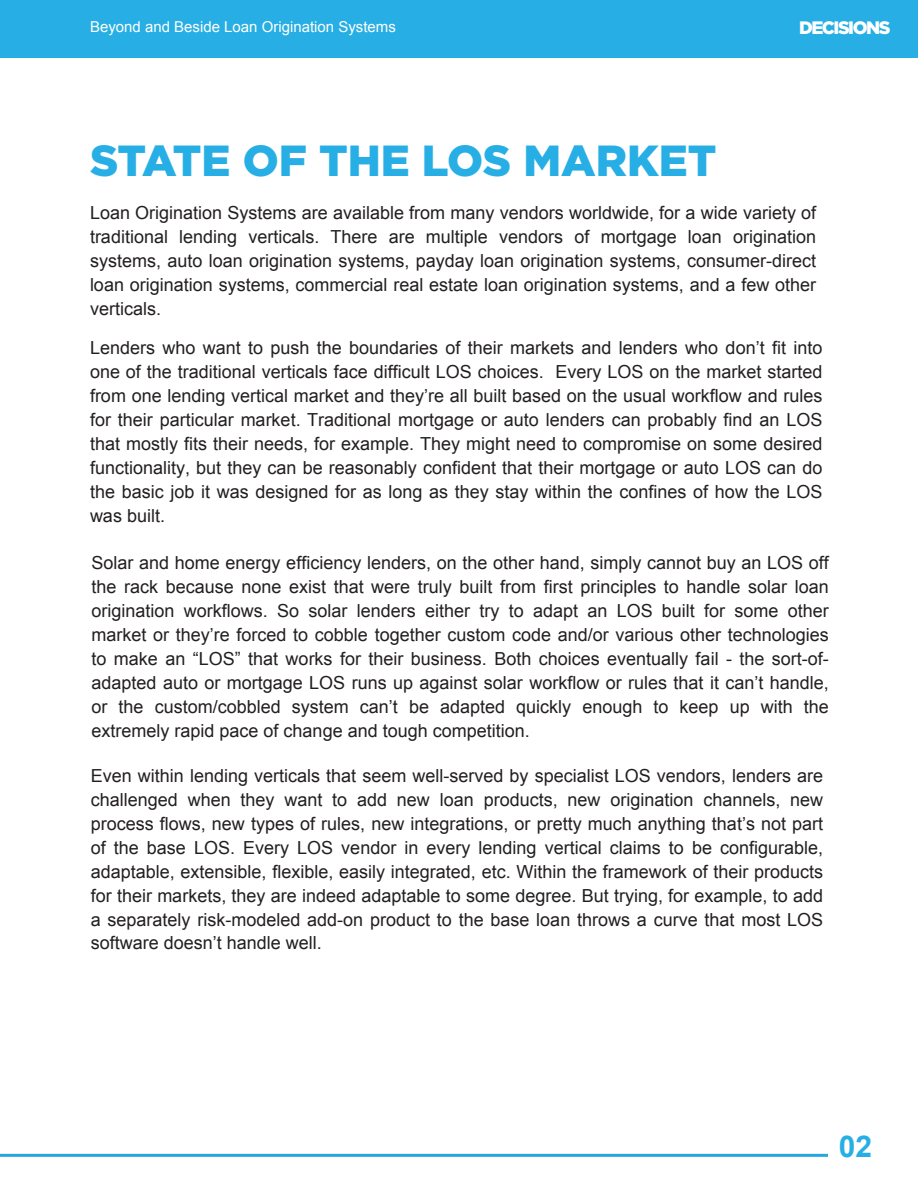
<style>
.page{position:relative;width:918px;height:1188px;background:#fff}
.page>*{position:absolute;margin:0;border:0;box-sizing:border-box;transform-origin:0 0}
.Logo{font:900 43.5px "Gotham";color:#27afe5}
.t1{font:700 30px "Arial";color:#27afe5}
.t2{font:18px/24px "Arial";color:#231f20;text-align:justify}
.Logo-2{font:900 18px "Gotham";letter-spacing:-.08em;color:#fff}
.t3{font:15px "Arial";color:#fff}
</style>
<div class="page">
<div style="left:0;top:0;width:918px;height:58px;background:#27afe5"></div>
<hr style="left:0;top:1154px;width:828px;height:3px;background:#23a7df">
<p class="t3" style="left:90px;top:17px;width:307px">Beyond and Beside Loan Origination Systems</p>
<p class="Logo-2" style="left:799px;top:18px;width:93px">DECISIONS</p>
<p class="Logo" style="left:90px;top:135px;width:628px">STATE OF THE LOS MARKET</p>
<p class="t2" style="left:90px;top:201px;width:728px">Loan Origination Systems are available from many vendors worldwide, for a wide variety of traditional lending verticals. There are multiple vendors of mortgage loan origination systems, auto loan origination systems, payday loan origination systems, consumer-direct loan origination systems, commercial real estate loan origination systems, and a few other verticals.</p>
<p class="t2" style="left:90px;top:336px;width:734px">Lenders who want to push the boundaries of their markets and lenders who don’t fit into one of the traditional verticals face difficult LOS choices. Every LOS on the market started from one lending vertical market and they’re all built based on the usual workflow and rules for their particular market. Traditional mortgage or auto lenders can probably find an LOS that mostly fits their needs, for example. They might need to compromise on some desired functionality, but they can be reasonably confident that their mortgage or auto LOS can do the basic job it was designed for as long as they stay within the confines of how the LOS was built.</p>
<p class="t2" style="left:92px;top:551px;width:739px">Solar and home energy efficiency lenders, on the other hand, simply cannot buy an LOS off the rack because none exist that were truly built from first principles to handle solar loan origination workflows. So solar lenders either try to adapt an LOS built for some other market or they’re forced to cobble together custom code and/or various other technologies to make an “LOS” that works for their business. Both choices eventually fail - the sort-of&shy;adapted auto or mortgage LOS runs up against solar workflow or rules that it can’t handle, or the custom/cobbled system can’t be adapted quickly enough to keep up with the extremely rapid pace of change and tough competition.</p>
<p class="t2" style="left:91px;top:763px;width:734px">Even within lending verticals that seem well-served by specialist LOS vendors, lenders are challenged when they want to add new loan products, new origination channels, new process flows, new types of rules, new integrations, or pretty much anything that’s not part of the base LOS. Every LOS vendor in every lending vertical claims to be configurable, adaptable, extensible, flexible, easily integrated, etc. Within the framework of their products for their markets, they are indeed adaptable to some degree. But trying, for example, to add a separately risk-modeled add-on product to the base loan throws a curve that most LOS software doesn’t handle well.</p>
<p class="t1" style="left:839px;top:1127px;width:35px">02</p>
</div>
